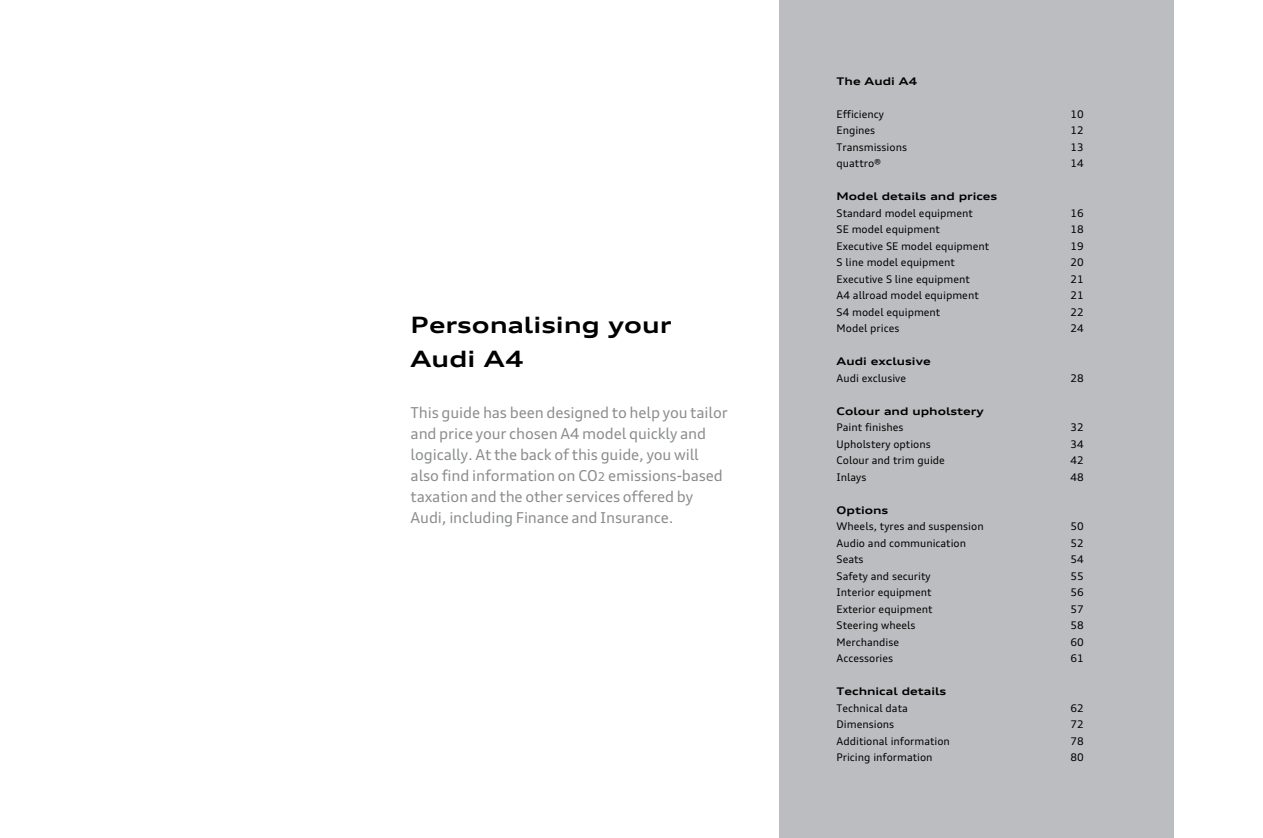
<style>
.page{position:relative;width:1263px;height:838px;background:#fff}
.page>*{position:absolute;margin:0;border:0;box-sizing:border-box;transform-origin:0 0}
.t1{font:700 expanded 22.5px/34.5px "Audi Type";color:#000}
.t2{font:15px/21px "Audi Type";letter-spacing:-.01em;color:#8a8c8e}
.t3{font:10.5px "Audi Type";color:#000}
.t4{font:700 expanded 10.5px "Audi Type";color:#000}
.s1{font-size:12px}
</style>
<div class="page">
<div style="left:780px;top:0;width:394px;height:838px;background:#bcbdc0"></div>
<h1 class="t1" style="left:411px;top:306px;width:263px">Personalising your<br>Audi A4</h1>
<p class="t2" style="left:411px;top:401px;width:319px">This guide has been designed to help you tailor and price your chosen A4 model quickly and logically. At the back of this guide, you will also find information on CO<span class="s1">2</span> emissions-based taxation and the other services offered by Audi, including Finance and Insurance.</p>
<p class="t4" style="left:837px;top:74px;width:82px">The Audi A4</p>
<p class="t3" style="left:837px;top:107px;width:49px">Efficiency</p>
<p class="t3" style="left:1070px;top:107px;width:15px">10</p>
<p class="t3" style="left:837px;top:124px;width:40px">Engines</p>
<p class="t3" style="left:1070px;top:124px;width:15px">12</p>
<p class="t3" style="left:837px;top:140px;width:72px">Transmissions</p>
<p class="t3" style="left:1070px;top:140px;width:15px">13</p>
<p class="t3" style="left:837px;top:157px;width:46px">quattro®</p>
<p class="t3" style="left:1070px;top:157px;width:15px">14</p>
<p class="t4" style="left:837px;top:189px;width:162px">Model details and prices</p>
<p class="t3" style="left:837px;top:206px;width:138px">Standard model equipment</p>
<p class="t3" style="left:1070px;top:206px;width:15px">16</p>
<p class="t3" style="left:837px;top:223px;width:105px">SE model equipment</p>
<p class="t3" style="left:1070px;top:223px;width:15px">18</p>
<p class="t3" style="left:837px;top:239px;width:154px">Executive SE model equipment</p>
<p class="t3" style="left:1070px;top:239px;width:15px">19</p>
<p class="t3" style="left:837px;top:256px;width:120px">S line model equipment</p>
<p class="t3" style="left:1070px;top:256px;width:15px">20</p>
<p class="t3" style="left:837px;top:272px;width:135px">Executive S line equipment</p>
<p class="t3" style="left:1070px;top:272px;width:15px">21</p>
<p class="t3" style="left:837px;top:289px;width:144px">A4 allroad model equipment</p>
<p class="t3" style="left:1070px;top:289px;width:15px">21</p>
<p class="t3" style="left:837px;top:305px;width:105px">S4 model equipment</p>
<p class="t3" style="left:1070px;top:305px;width:15px">22</p>
<p class="t3" style="left:837px;top:322px;width:64px">Model prices</p>
<p class="t3" style="left:1070px;top:322px;width:15px">24</p>
<p class="t4" style="left:837px;top:354px;width:96px">Audi exclusive</p>
<p class="t3" style="left:837px;top:371px;width:71px">Audi exclusive</p>
<p class="t3" style="left:1070px;top:371px;width:15px">28</p>
<p class="t4" style="left:837px;top:404px;width:149px">Colour and upholstery</p>
<p class="t3" style="left:837px;top:421px;width:68px">Paint finishes</p>
<p class="t3" style="left:1070px;top:421px;width:15px">32</p>
<p class="t3" style="left:837px;top:437px;width:96px">Upholstery options</p>
<p class="t3" style="left:1070px;top:437px;width:15px">34</p>
<p class="t3" style="left:837px;top:454px;width:110px">Colour and trim guide</p>
<p class="t3" style="left:1070px;top:454px;width:15px">42</p>
<p class="t3" style="left:837px;top:470px;width:31px">Inlays</p>
<p class="t3" style="left:1070px;top:470px;width:15px">48</p>
<p class="t4" style="left:837px;top:503px;width:53px">Options</p>
<p class="t3" style="left:837px;top:520px;width:149px">Wheels, tyres and suspension</p>
<p class="t3" style="left:1070px;top:520px;width:15px">50</p>
<p class="t3" style="left:837px;top:536px;width:131px">Audio and communication</p>
<p class="t3" style="left:1070px;top:536px;width:15px">52</p>
<p class="t3" style="left:837px;top:553px;width:28px">Seats</p>
<p class="t3" style="left:1070px;top:553px;width:15px">54</p>
<p class="t3" style="left:837px;top:569px;width:96px">Safety and security</p>
<p class="t3" style="left:1070px;top:569px;width:15px">55</p>
<p class="t3" style="left:837px;top:586px;width:97px">Interior equipment</p>
<p class="t3" style="left:1070px;top:586px;width:15px">56</p>
<p class="t3" style="left:837px;top:602px;width:97px">Exterior equipment</p>
<p class="t3" style="left:1070px;top:602px;width:15px">57</p>
<p class="t3" style="left:837px;top:619px;width:80px">Steering wheels</p>
<p class="t3" style="left:1070px;top:619px;width:15px">58</p>
<p class="t3" style="left:837px;top:635px;width:64px">Merchandise</p>
<p class="t3" style="left:1070px;top:635px;width:15px">60</p>
<p class="t3" style="left:837px;top:652px;width:58px">Accessories</p>
<p class="t3" style="left:1070px;top:652px;width:15px">61</p>
<p class="t4" style="left:837px;top:684px;width:111px">Technical details</p>
<p class="t3" style="left:837px;top:701px;width:73px">Technical data</p>
<p class="t3" style="left:1070px;top:701px;width:15px">62</p>
<p class="t3" style="left:837px;top:718px;width:59px">Dimensions</p>
<p class="t3" style="left:1070px;top:718px;width:15px">72</p>
<p class="t3" style="left:837px;top:734px;width:115px">Additional information</p>
<p class="t3" style="left:1070px;top:734px;width:15px">78</p>
<p class="t3" style="left:837px;top:751px;width:97px">Pricing information</p>
<p class="t3" style="left:1070px;top:751px;width:15px">80</p>
</div>
